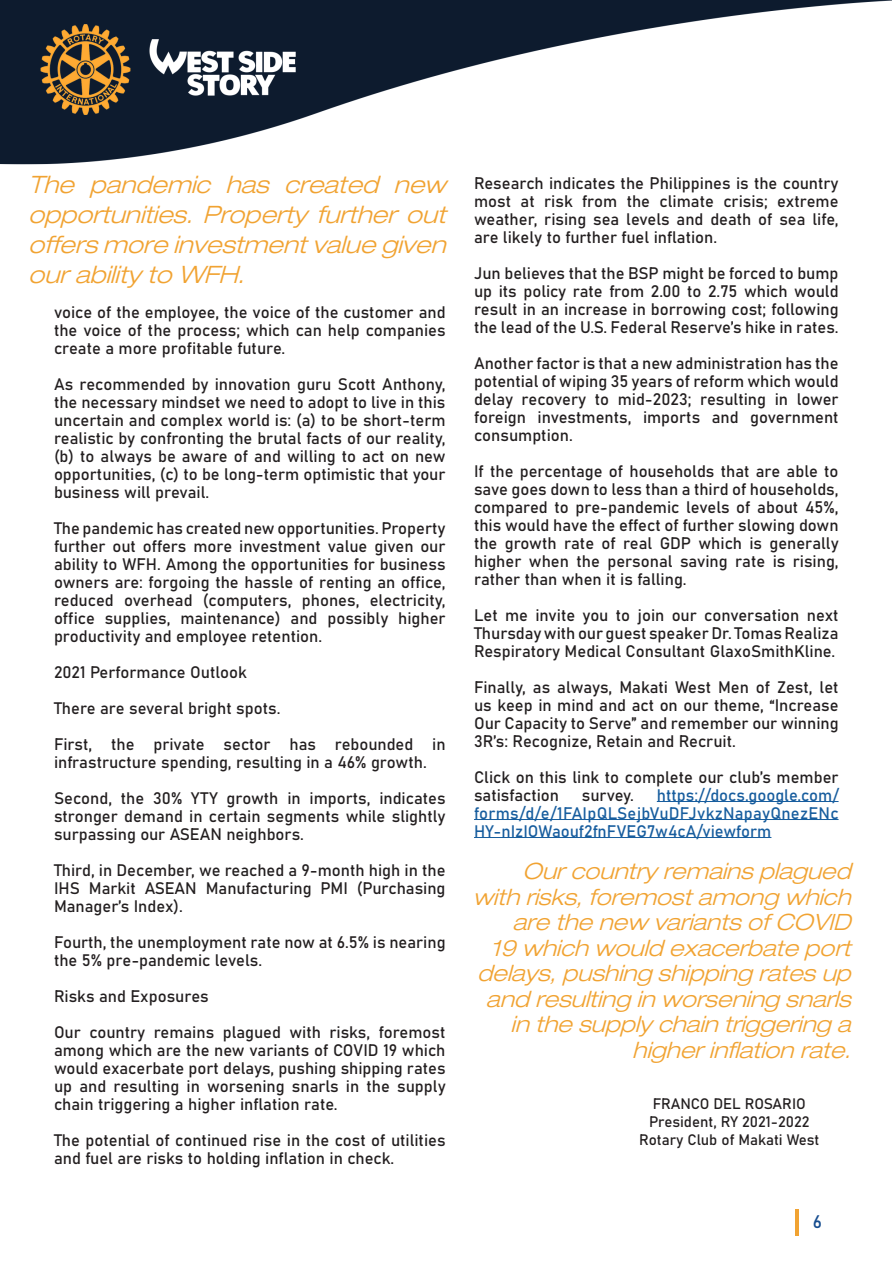
<style>
.page{position:relative;width:893px;height:1263px;background:#fff}
.page>*{position:absolute;margin:0;border:0;box-sizing:border-box;transform-origin:0 0}
.t1{font:italic 300 expanded 24px/30px "Helvetica Neue LT Pro";color:#f1a332;text-align:justify}
.t2{font:italic 300 expanded 22.5px/25.5px "Helvetica Neue LT Pro";color:#f1a332;text-align:right}
.t3{font:18px "Bahnschrift";color:#164d8f}
.t4{font:16.5px/18px "Bahnschrift";color:#231f20;text-align:justify}
.t5{font:16.5px/18px "Bahnschrift";color:#175d9e;text-align:justify}
.t6{font:15px "Bahnschrift";color:#231f20}
</style>
<div class="page">
<hr style="left:795px;top:1209px;width:3px;height:26px;background:#f1a332">
<hr style="left:657px;top:801px;width:181px;height:1px;background:#175d9e">
<hr style="left:474px;top:819px;width:364px;height:1px;background:#175d9e">
<hr style="left:474px;top:837px;width:297px;height:1px;background:#175d9e">
<img style="left:0;top:0;width:892px;height:165px">
<p class="t1" style="left:28px;top:169px;width:426px">The pandemic has created new opportunities. Property further out offersmore investmentvalue given ourability to WFH.</p>
<p class="t4" style="left:54px;top:302px;width:393px">voice of the employee, the voice of the customer and the voice of the process; which can help companies create a more profitable future.</p>
<p class="t4" style="left:54px;top:374px;width:393px">As recommended by innovation guru Scott Anthony, the necessary mindset we need to adopt to live in this uncertain and complex world is: (a) to be short-term realistic by confronting the brutal facts of our reality, (b) to always be aware of and willing to act on new opportunities, (c) to be long-term optimistic that your business will prevail.</p>
<p class="t4" style="left:54px;top:518px;width:393px">The pandemic has created new opportunities. Property further out offers more investment value given our ability to WFH. Among the opportunities for business owners are: forgoing the hassle of renting an office, reduced overhead (computers, phones, electricity, office supplies, maintenance) and possibly higher productivity and employee retention.</p>
<p class="t4" style="left:54px;top:662px;width:194px">2021 Performance Outlook</p>
<p class="t4" style="left:54px;top:698px;width:228px">There are several bright spots.</p>
<p class="t4" style="left:54px;top:734px;width:393px">First, the private sector has rebounded in infrastructure spending, resulting in a 46% growth.</p>
<p class="t4" style="left:54px;top:788px;width:393px">Second, the 30% YTY growth in imports, indicates stronger demand in certain segments while slightly surpassing our ASEAN neighbors.</p>
<p class="t4" style="left:54px;top:860px;width:393px">Third, in December, we reached a 9-month high in the IHS Markit ASEAN Manufacturing PMI (Purchasing Manager’s Index).</p>
<p class="t4" style="left:54px;top:932px;width:393px">Fourth, the unemployment rate now at 6.5% is nearing the 5% pre-pandemic levels.</p>
<p class="t4" style="left:54px;top:986px;width:156px">Risks and Exposures</p>
<p class="t4" style="left:54px;top:1022px;width:393px">Our country remains plagued with risks, foremost among which are the new variants of COVID 19 which would exacerbate port delays, pushing shipping rates up and resulting in worsening snarls in the supply chain triggering a higher inflation rate.</p>
<p class="t4" style="left:54px;top:1130px;width:393px">The potential of continued rise in the cost of utilities and fuel are risks to holding inflation in check.</p>
<p class="t4" style="left:474px;top:173px;width:366px">Research indicates the Philippines is the country most at risk from the climate crisis; extreme weather, rising sea levels and death of sea life, are likely to further fuel inflation.</p>
<p class="t4" style="left:474px;top:263px;width:366px">Jun believes that the BSP might be forced to bump up its policy rate from 2.00 to 2.75 which would result in an increase in borrowing cost; following the lead of the U.S. Federal Reserve’s hike in rates.</p>
<p class="t4" style="left:474px;top:353px;width:366px">Another factor is that a new administration has the potential of wiping 35 years of reform which would delay recovery to mid-2023; resulting in lower foreign investments, imports and government consumption.</p>
<p class="t4" style="left:474px;top:461px;width:366px">If the percentage of households that are able to save goes down to less than a third of households, compared to pre-pandemic levels of about 45%, this would have the effect of further slowing down the growth rate of real GDP which is generally higher when the personal saving rate is rising, rather than when it is falling.</p>
<p class="t4" style="left:474px;top:605px;width:366px">Let me invite you to join our conversation next Thursday with our guest speaker Dr. Tomas Realiza Respiratory Medical Consultant GlaxoSmithKline.</p>
<p class="t4" style="left:474px;top:677px;width:366px">Finally, as always, Makati West Men of Zest, let us keep in mind and act on our theme, “Increase Our Capacity to Serve” and remember our winning 3R’s: Recognize, Retain and Recruit.</p>
<p class="t4" style="left:474px;top:767px;width:366px">Click on this link to complete our club’s member satisfaction</p>
<p class="t5" style="left:474px;top:785px;width:366px;text-indent:183px">https://docs.google.com/ forms/d/e/1FAIpQLSejbVuDFJvkzNapayQnezENc HY-nIzIOWaouf2fnFVEG7w4cA/viewform</p>
<p class="t4" style="left:582px;top:785px;width:54px">survey.</p>
<p class="t2" style="left:473px;top:858px;width:386px">Ourcountry remainsplagued with risks,foremostamong which are the new variantsofCOVID<br>19 which would exacerbate port delays,pushing shipping ratesup and resulting in worsening snarls in the supply chain triggering a higherinflation rate.</p>
<p class="t6" style="left:653px;top:1092px;width:155px">FRANCO DEL ROSARIO</p>
<p class="t6" style="left:649px;top:1110px;width:162px">President, RY 2021-2022</p>
<p class="t6" style="left:639px;top:1128px;width:182px">Rotary Club of Makati West</p>
<p class="t3" style="left:813px;top:1208px;width:11px">6</p>
</div>
